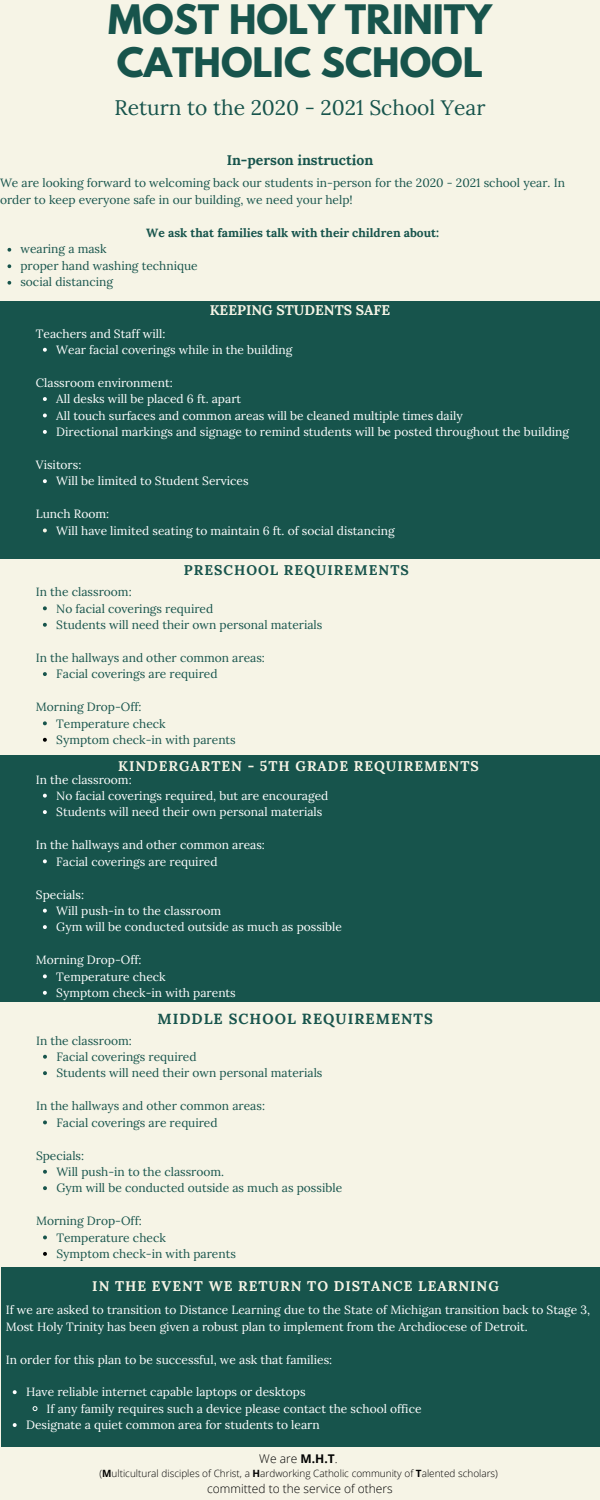
<style>
.page{position:relative;width:600px;height:1500px;background:#f6f4e6}
.page>*{position:absolute;margin:0;border:0;box-sizing:border-box;transform-origin:0 0}
.t1{font:700 36px/42.8px "League Spartan";color:#17544c}
.t2{font:21px "Lora";color:#17544c}
.t3{font:700 14.7px "Lora";letter-spacing:.07em;color:#17544c}
.t4{font:700 14px "Lora";letter-spacing:.07em;color:#f6f4e6}
.t5{font:700 14px "Lora";letter-spacing:.07em;color:#17544c}
.t6{font:700 14px "Lora";color:#17544c}
.t7{font:700 14px "Lora";color:#f6f4e6}
.t8{font:12px/16.4px "Lora";color:#fff}
.t9{font:12px/16.4px "Lora";color:#17544c}
.t10{font:700 12px "Lora";color:#17544c}
.t11{font:300 12px "Open Sans";color:#000}
.t12{font:300 10px "Open Sans";color:#000}
.s1{font-weight:700}
</style>
<div class="page">
<div style="left:0;top:302px;width:600px;height:257px;background:#17544c"></div>
<svg style="left:43px;top:348px;width:4px;height:4px"></svg>
<svg style="left:43px;top:397px;width:4px;height:4px"></svg>
<svg style="left:43px;top:414px;width:4px;height:3px"></svg>
<svg style="left:43px;top:430px;width:4px;height:4px"></svg>
<svg style="left:43px;top:479px;width:4px;height:4px"></svg>
<svg style="left:43px;top:529px;width:4px;height:3px"></svg>
<div style="left:0;top:755px;width:600px;height:247px;background:#17544c"></div>
<svg style="left:43px;top:794px;width:4px;height:4px"></svg>
<svg style="left:43px;top:810px;width:4px;height:4px"></svg>
<svg style="left:43px;top:859px;width:4px;height:4px"></svg>
<svg style="left:43px;top:909px;width:4px;height:4px"></svg>
<svg style="left:43px;top:925px;width:4px;height:4px"></svg>
<svg style="left:43px;top:974px;width:4px;height:4px"></svg>
<svg style="left:43px;top:991px;width:4px;height:4px"></svg>
<svg style="left:43px;top:1055px;width:4px;height:4px"></svg>
<svg style="left:43px;top:1071px;width:4px;height:4px"></svg>
<svg style="left:43px;top:1120px;width:4px;height:4px"></svg>
<svg style="left:43px;top:1170px;width:4px;height:4px"></svg>
<svg style="left:43px;top:1186px;width:4px;height:4px"></svg>
<svg style="left:43px;top:1235px;width:4px;height:4px"></svg>
<svg style="left:43px;top:1252px;width:4px;height:4px"></svg>
<div style="left:1px;top:1268px;width:599px;height:179px;background:#17544c"></div>
<svg style="left:43px;top:606px;width:4px;height:4px"></svg>
<svg style="left:43px;top:623px;width:4px;height:4px"></svg>
<svg style="left:43px;top:672px;width:4px;height:4px"></svg>
<svg style="left:43px;top:721px;width:4px;height:4px"></svg>
<svg style="left:43px;top:738px;width:4px;height:4px"></svg>
<svg style="left:7px;top:248px;width:4px;height:4px"></svg>
<svg style="left:7px;top:264px;width:4px;height:4px"></svg>
<svg style="left:7px;top:281px;width:4px;height:4px"></svg>
<svg style="left:13px;top:1390px;width:4px;height:4px"></svg>
<svg style="left:32px;top:1406px;width:6px;height:5px"></svg>
<svg style="left:13px;top:1423px;width:4px;height:4px"></svg>
<h1 class="t1" style="left:108px;top:2px;width:385px">MOST HOLY TRINITY<br>CATHOLIC SCHOOL</h1>
<h2 class="t2" style="left:115px;top:94px;width:372px">Return to the 2020 - 2021 School Year</h2>
<p class="t6" style="left:227px;top:151px;width:148px">In-person instruction</p>
<p class="t9" style="left:0;top:174px;width:566px">We are looking forward to welcoming back our students in-person for the 2020 - 2021 school year. In order to keep everyone safe in our building, we need your help!</p>
<p class="t10" style="left:146px;top:225px;width:294px">We ask that families talk with their children about:</p>
<p class="t9" style="left:20px;top:240px;width:179px">wearing a mask<br>proper hand washing technique social distancing</p>
<p class="t7" style="left:210px;top:301px;width:182px">KEEPING STUDENTS SAFE</p>
<p class="t8" style="left:36px;top:325px;width:131px">Teachers and Staff will:</p>
<p class="t8" style="left:36px;top:374px;width:138px">Classroom environment:</p>
<p class="t8" style="left:56px;top:341px;width:238px">Wear facial coverings while in the building</p>
<p class="t8" style="left:56px;top:391px;width:514px">All desks will be placed 6 ft. apart<br>All touch surfaces and common areas will be cleaned multiple times daily<br>Directional markings and signage to remind students will be posted throughout the building</p>
<p class="t8" style="left:56px;top:473px;width:194px">Will be limited to Student Services</p>
<p class="t8" style="left:56px;top:522px;width:340px">Will have limited seating to maintain 6 ft. of social distancing</p>
<p class="t8" style="left:36px;top:456px;width:47px">Visitors:</p>
<p class="t8" style="left:36px;top:506px;width:75px">Lunch Room:</p>
<p class="t9" style="left:36px;top:584px;width:97px">In the classroom:</p>
<p class="t5" style="left:184px;top:561px;width:226px">PRESCHOOL REQUIREMENTS</p>
<p class="t9" style="left:56px;top:600px;width:268px">No facial coverings required<br>Students will need their own personal materials</p>
<p class="t9" style="left:56px;top:666px;width:163px">Facial coverings are required</p>
<p class="t9" style="left:56px;top:715px;width:181px">Temperature check<br>Symptom check-in with parents</p>
<p class="t9" style="left:36px;top:649px;width:231px">In the hallways and other common areas:</p>
<p class="t9" style="left:36px;top:699px;width:107px">Morning Drop-Off:</p>
<p class="t4" style="left:118px;top:757px;width:362px">KINDERGARTEN - 5TH GRADE REQUIREMENTS</p>
<p class="t8" style="left:56px;top:787px;width:274px">No facial coverings required, but are encouraged<br>Students will need their own personal materials</p>
<p class="t8" style="left:56px;top:853px;width:163px">Facial coverings are required</p>
<p class="t8" style="left:56px;top:902px;width:287px">Will push-in to the classroom<br>Gym will be conducted outside as much as possible</p>
<p class="t8" style="left:56px;top:968px;width:181px">Temperature check<br>Symptom check-in with parents</p>
<p class="t8" style="left:36px;top:771px;width:97px">In the classroom:</p>
<p class="t8" style="left:36px;top:837px;width:231px">In the hallways and other common areas:</p>
<p class="t8" style="left:36px;top:886px;width:50px">Specials:</p>
<p class="t8" style="left:36px;top:952px;width:107px">Morning Drop-Off:</p>
<p class="t9" style="left:36px;top:1032px;width:97px">In the classroom:</p>
<p class="t3" style="left:157px;top:1009px;width:277px">MIDDLE SCHOOL REQUIREMENTS</p>
<p class="t9" style="left:56px;top:1048px;width:268px">Facial coverings required<br>Students will need their own personal materials</p>
<p class="t9" style="left:56px;top:1114px;width:163px">Facial coverings are required</p>
<p class="t9" style="left:56px;top:1163px;width:287px">Will push-in to the classroom.<br>Gym will be conducted outside as much as possible</p>
<p class="t9" style="left:56px;top:1229px;width:181px">Temperature check<br>Symptom check-in with parents</p>
<p class="t9" style="left:36px;top:1098px;width:231px">In the hallways and other common areas:</p>
<p class="t9" style="left:36px;top:1147px;width:50px">Specials:</p>
<p class="t9" style="left:36px;top:1213px;width:107px">Morning Drop-Off:</p>
<p class="t4" style="left:92px;top:1277px;width:408px">IN THE EVENT WE RETURN TO DISTANCE LEARNING</p>
<p class="t8" style="left:6px;top:1302px;width:586px">If we are asked to transition to Distance Learning due to the State of Michigan transition back to Stage 3,<br>Most Holy Trinity has been given a robust plan to implement from the Archdiocese of Detroit.</p>
<p class="t8" style="left:6px;top:1351px;width:328px">In order for this plan to be successful, we ask that families:</p>
<p class="t8" style="left:26px;top:1384px;width:281px">Have reliable internet capable laptops or desktops</p>
<p class="t8" style="left:46px;top:1400px;width:377px">If any family requires such a device please contact the school office</p>
<p class="t8" style="left:26px;top:1417px;width:295px">Designate a quiet common area for students to learn</p>
<p class="t11" style="left:259px;top:1450px;width:80px">We are <span class="s1">M.H.T</span>.</p>
<p class="t12" style="left:99px;top:1467px;width:400px">(<span class="s1">M</span>ulticultural disciples of Christ, a <span class="s1">H</span>ardworking Catholic community of <span class="s1">T</span>alented scholars)</p>
<p class="t11" style="left:207px;top:1480px;width:187px">committed to the service of others</p>
</div>
